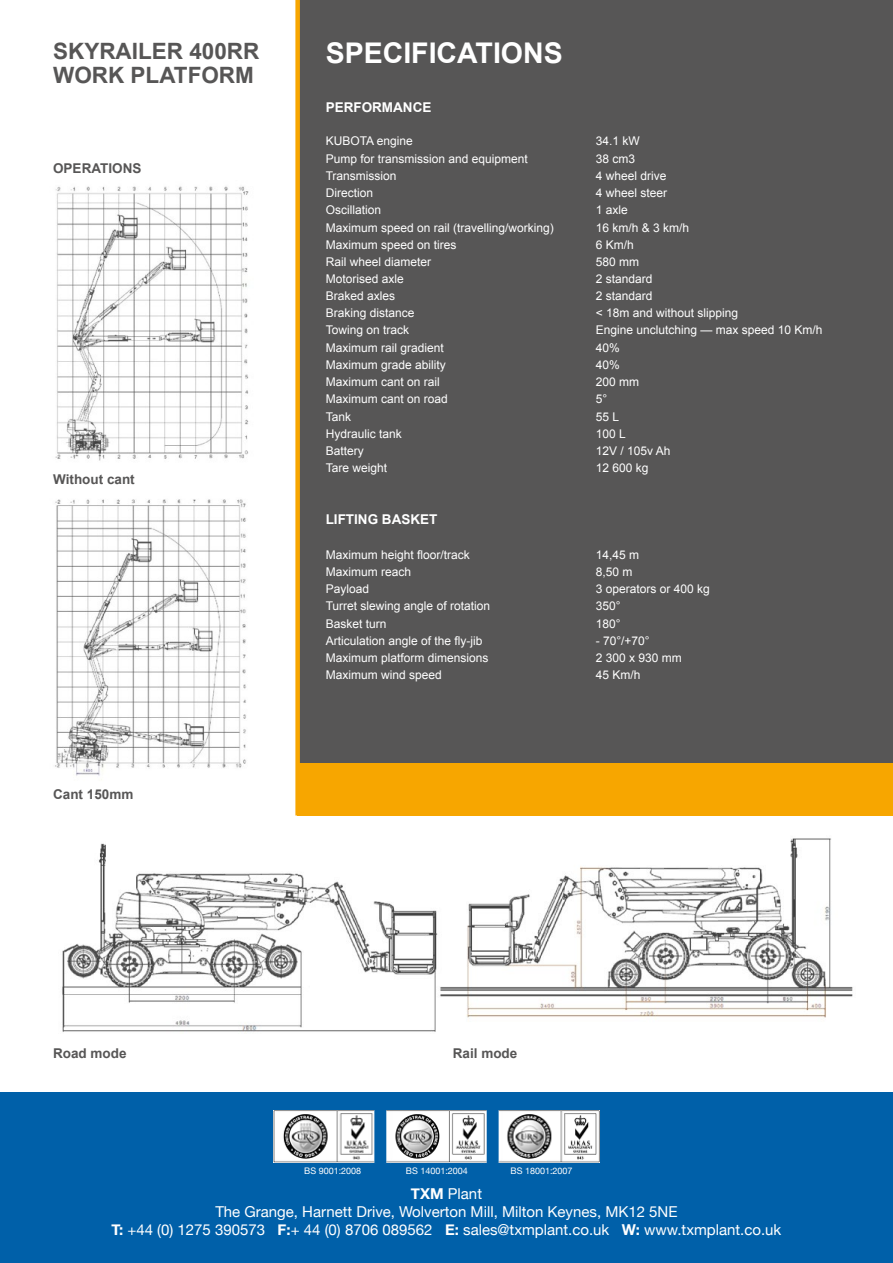
<style>
.page{position:relative;width:893px;height:1263px;background:#fff}
.page>*{position:absolute;margin:0;border:0;box-sizing:border-box;transform-origin:0 0}
.t1{font:700 28.5px "Arial";color:#fff}
.t2{font:700 22.5px/24px "Arial";color:#575656}
.t3{font:15px/18px "Helvetica Neue";color:#fff;text-align:center}
.t4{font:700 13.5px "Arial";color:#575656}
.t5{font:700 13.5px "Arial";color:#fff}
.t6{font:12px "Arial";color:#fff}
.t7{font:9px "Helvetica Neue";color:#fff}
.s1{font-weight:700}
</style>
<div class="page">
<div style="left:298px;top:0;width:595px;height:799px;background:#575656"></div>
<div style="left:298px;top:763px;width:595px;height:52px;background:#f7a600"></div>
<div style="left:0;top:1093px;width:893px;height:170px;background:#0060a9"></div>
<img style="left:55px;top:186px;width:194px;height:590px">
<img style="left:62px;top:838px;width:791px;height:194px">
<img style="left:274px;top:1110px;width:326px;height:53px">
<div style="left:295px;top:0;width:5px;height:815px;background:#f7a600"></div>
<h2 class="t2" style="left:53px;top:40px;width:208px">SKYRAILER 400RR<br>WORK PLATFORM</h2>
<p class="t4" style="left:53px;top:160px;width:90px">OPERATIONS</p>
<p class="t4" style="left:53px;top:470px;width:83px">Without cant</p>
<p class="t4" style="left:53px;top:785px;width:82px">Cant 150mm</p>
<h1 class="t1" style="left:326px;top:34px;width:239px">SPECIFICATIONS</h1>
<p class="t5" style="left:326px;top:98px;width:107px">PERFORMANCE</p>
<p class="t6" style="left:326px;top:133px;width:89px">KUBOTA engine</p>
<p class="t6" style="left:596px;top:133px;width:46px">34.1 kW</p>
<p class="t6" style="left:326px;top:150px;width:204px">Pump for transmission and equipment</p>
<p class="t6" style="left:596px;top:150px;width:41px">38 cm3</p>
<p class="t6" style="left:326px;top:168px;width:72px">Transmission</p>
<p class="t6" style="left:596px;top:168px;width:72px">4 wheel drive</p>
<p class="t6" style="left:326px;top:185px;width:49px">Direction</p>
<p class="t6" style="left:596px;top:185px;width:73px">4 wheel steer</p>
<p class="t6" style="left:326px;top:202px;width:57px">Oscillation</p>
<p class="t6" style="left:596px;top:202px;width:34px">1 axle</p>
<p class="t6" style="left:326px;top:219px;width:230px">Maximum speed on rail (travelling/working)</p>
<p class="t6" style="left:596px;top:219px;width:95px">16 km/h &amp; 3 km/h</p>
<p class="t6" style="left:326px;top:237px;width:132px">Maximum speed on tires</p>
<p class="t6" style="left:596px;top:237px;width:40px">6 Km/h</p>
<p class="t6" style="left:326px;top:254px;width:107px">Rail wheel diameter</p>
<p class="t6" style="left:596px;top:254px;width:45px">580 mm</p>
<p class="t6" style="left:326px;top:270px;width:80px">Motorised axle</p>
<p class="t6" style="left:596px;top:270px;width:58px">2 standard</p>
<p class="t6" style="left:326px;top:288px;width:71px">Braked axles</p>
<p class="t6" style="left:596px;top:288px;width:58px">2 standard</p>
<p class="t6" style="left:326px;top:305px;width:90px">Braking distance</p>
<p class="t6" style="left:596px;top:305px;width:144px">&lt; 18m and without slipping</p>
<p class="t6" style="left:326px;top:322px;width:85px">Towing on track</p>
<p class="t6" style="left:596px;top:322px;width:228px">Engine unclutching — max speed 10 Km/h</p>
<p class="t6" style="left:326px;top:339px;width:120px">Maximum rail gradient</p>
<p class="t6" style="left:596px;top:339px;width:26px">40%</p>
<p class="t6" style="left:326px;top:357px;width:122px">Maximum grade ability</p>
<p class="t6" style="left:596px;top:357px;width:26px">40%</p>
<p class="t6" style="left:326px;top:374px;width:116px">Maximum cant on rail</p>
<p class="t6" style="left:596px;top:374px;width:45px">200 mm</p>
<p class="t6" style="left:326px;top:391px;width:124px">Maximum cant on road</p>
<p class="t6" style="left:596px;top:391px;width:13px">5°</p>
<p class="t6" style="left:326px;top:408px;width:27px">Tank</p>
<p class="t6" style="left:596px;top:408px;width:25px">55 L</p>
<p class="t6" style="left:326px;top:426px;width:78px">Hydraulic tank</p>
<p class="t6" style="left:596px;top:426px;width:32px">100 L</p>
<p class="t6" style="left:326px;top:443px;width:40px">Battery</p>
<p class="t6" style="left:596px;top:443px;width:76px">12V / 105v Ah</p>
<p class="t6" style="left:326px;top:460px;width:63px">Tare weight</p>
<p class="t6" style="left:596px;top:460px;width:54px">12 600 kg</p>
<p class="t5" style="left:326px;top:510px;width:113px">LIFTING BASKET</p>
<p class="t6" style="left:326px;top:546px;width:146px">Maximum height floor/track</p>
<p class="t6" style="left:596px;top:546px;width:45px">14,45 m</p>
<p class="t6" style="left:326px;top:564px;width:87px">Maximum reach</p>
<p class="t6" style="left:596px;top:564px;width:38px">8,50 m</p>
<p class="t6" style="left:326px;top:581px;width:45px">Payload</p>
<p class="t6" style="left:596px;top:581px;width:116px">3 operators or 400 kg</p>
<p class="t6" style="left:326px;top:598px;width:166px">Turret slewing angle of rotation</p>
<p class="t6" style="left:596px;top:598px;width:26px">350°</p>
<p class="t6" style="left:326px;top:615px;width:62px">Basket turn</p>
<p class="t6" style="left:596px;top:615px;width:26px">180°</p>
<p class="t6" style="left:326px;top:633px;width:158px">Articulation angle of the fly-jib</p>
<p class="t6" style="left:596px;top:633px;width:55px">- 70°/+70°</p>
<p class="t6" style="left:326px;top:650px;width:164px">Maximum platform dimensions</p>
<p class="t6" style="left:596px;top:650px;width:88px">2 300 x 930 mm</p>
<p class="t6" style="left:326px;top:667px;width:118px">Maximum wind speed</p>
<p class="t6" style="left:596px;top:667px;width:46px">45 Km/h</p>
<p class="t4" style="left:53px;top:1045px;width:75px">Road mode</p>
<p class="t4" style="left:453px;top:1045px;width:66px">Rail mode</p>
<p class="t7" style="left:304px;top:1164px;width:59px">BS 9001:2008</p>
<p class="t7" style="left:406px;top:1164px;width:64px">BS 14001:2004</p>
<p class="t7" style="left:511px;top:1164px;width:64px">BS 18001:2007</p>
<p class="t3" style="left:112px;top:1186px;width:671px"><span class="s1">TXM</span> Plant<br>The Grange, Harnett Drive, Wolverton Mill, Milton Keynes, MK12 5NE<br><span class="s1">T:</span> +44 (0) 1275 390573 <span class="s1">F:</span>+ 44 (0) 8706 089562 <span class="s1">E:</span> sales@txmplant.co.uk <span class="s1">W:</span> www.txmplant.co.uk</p>
</div>
